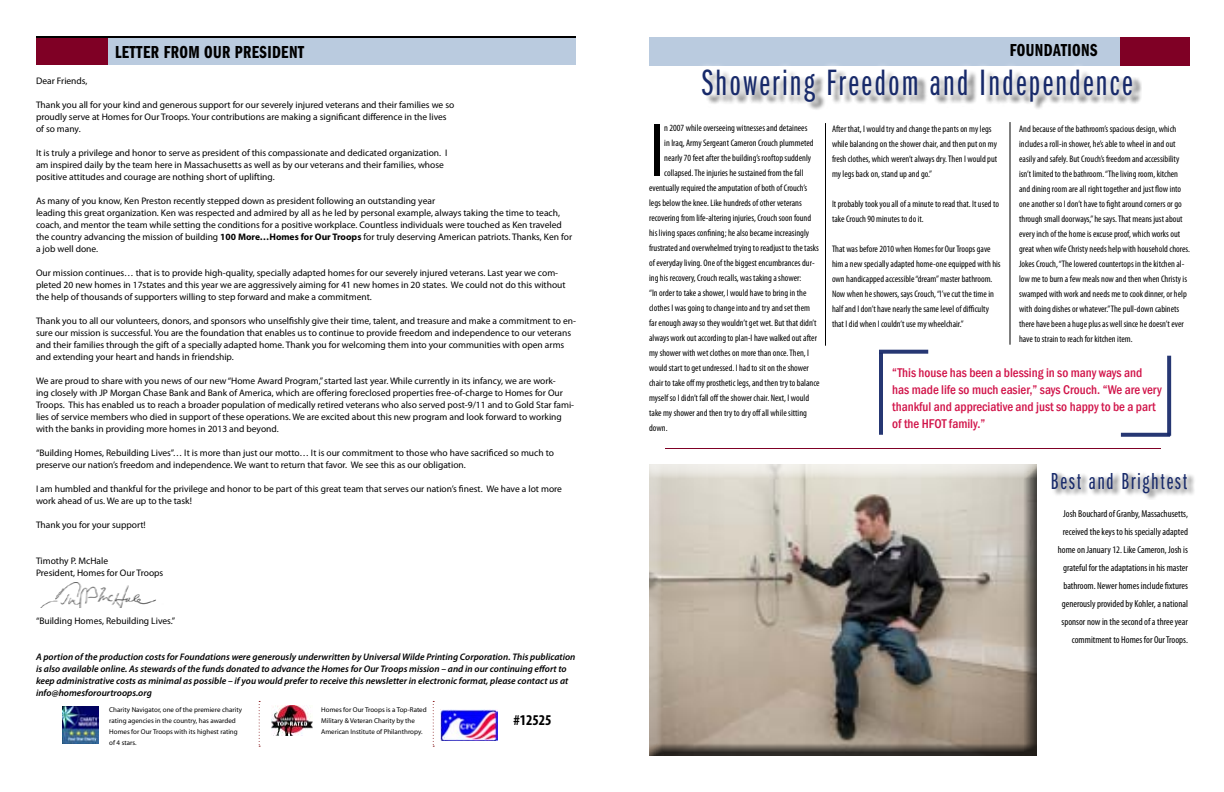
<style>
.page{position:relative;width:1224px;height:792px;background:#fff}
.page>*{position:absolute;margin:0;border:0;box-sizing:border-box;transform-origin:0 0}
.t1{font:condensed 76.3px "Myriad Pro";color:#000}
.t2{font:38px "ITC Franklin Gothic Std Bk X Cp";letter-spacing:.07em;color:#182a6a}
.t3{font:24px "ITC Franklin Gothic Std Bk X Cp";letter-spacing:.08em;color:#182a6a}
.t4{font:18px "ITC Franklin Gothic Std Dm Cp";letter-spacing:.02em;color:#000}
.t5{font:700 condensed 15px "Myriad Pro";color:#000}
.t6{font:500 condensed 13px/17px "Franklin Gothic";color:#d11349}
.t7{font:condensed 10px/18px "Myriad Pro";color:#000;text-align:right}
.t8{font:9.5px/12px "Myriad Pro";color:#000}
.t9{font:condensed 9.5px/15px "Myriad Pro";color:#000}
.t10{font:italic 600 9.5px/12px "Myriad Pro";color:#000}
.t11{font:600 9px "Myriad Pro";color:#000}
.t12{font:7px/11px "Myriad Pro";color:#000}
.s1{font-weight:700}
</style>
<div class="page">
<div style="left:106px;top:36px;width:470px;height:29px;background:#bacbdf"></div>
<div style="left:36px;top:36px;width:72px;height:29px;background:#7f0025"></div>
<hr style="left:36px;top:36px;width:540px;height:2px;background:#000">
<div style="left:1118px;top:37px;width:72px;height:29px;background:#7f0025"></div>
<div style="left:649px;top:37px;width:470px;height:29px;background:#bacbdf"></div>
<svg style="left:259px;top:701px;width:1px;height:46px"></svg>
<img style="left:272px;top:706px;width:41px;height:29px">
<img style="left:441px;top:710px;width:56px;height:31px">
<img style="left:63px;top:707px;width:35px;height:36px">
<svg style="left:433px;top:701px;width:1px;height:46px"></svg>
<img style="left:41px;top:583px;width:115px;height:24px">
<div style="left:642px;top:464px;width:404px;height:293px;background:#000;opacity:.75"></div>
<hr style="left:666px;top:448px;width:495px;height:1px;background:#7f0025">
<svg style="left:1167px;top:356px;width:4px;height:80px"></svg>
<hr style="left:879px;top:353px;width:4px;height:82px;background:#263773">
<svg style="left:1121px;top:433px;width:49px;height:4px"></svg>
<svg style="left:879px;top:350px;width:49px;height:4px"></svg>
<div style="left:695px;top:60px;width:446px;height:49px;background:#fff;opacity:.75"></div>
<hr style="left:1010px;top:122px;width:1px;height:223px;background:#000">
<div style="left:1052px;top:471px;width:144px;height:29px;background:#000;opacity:.6"></div>
<hr style="left:825px;top:123px;width:1px;height:223px;background:#000">
<p class="t4" style="left:115px;top:43px;width:191px">LETTER FROM OUR PRESIDENT</p>
<p class="t4" style="left:1010px;top:40px;width:89px">FOUNDATIONS</p>
<p class="t8" style="left:36px;top:75px;width:53px">Dear Friends,</p>
<p class="t8" style="left:36px;top:99px;width:420px">Thank you all for your kind and generous support for our severely injured veterans and their families we so proudly serve at Homes for Our Troops. Your contributions are making a significant difference in the lives of so many.</p>
<p class="t8" style="left:36px;top:147px;width:413px">It is truly a privilege and honor to serve as president of this compassionate and dedicated organization. I am inspired daily by the team here in Massachusetts as well as by our veterans and their families, whose positive attitudes and courage are nothing short of uplifting.</p>
<p class="t8" style="left:36px;top:195px;width:538px">As many of you know, Ken Preston recently stepped down as president following an outstanding year<br>leading this great organization. Ken was respected and admired by all as he led by personal example, always taking the time to teach, coach, and mentor the team while setting the conditions for a positive workplace. Countless individuals were touched as Ken traveled the country advancing the mission of building <span class="s1">100 More…Homes for Our Troops</span> for truly deserving American patriots. Thanks, Ken for a job well done.</p>
<p class="t8" style="left:36px;top:267px;width:531px">Our mission continues… that is to provide high-quality, specially adapted homes for our severely injured veterans. Last year we com&shy;pleted 20 new homes in 17states and this year we are aggressively aiming for 41 new homes in 20 states. We could not do this without the help of thousands of supporters willing to step forward and make a commitment.</p>
<p class="t8" style="left:36px;top:315px;width:542px">Thank you to all our volunteers, donors, and sponsors who unselfishly give their time, talent, and treasure and make a commitment to en&shy;sure our mission is successful. You are the foundation that enables us to continue to provide freedom and independence to our veterans and their families through the gift of a specially adapted home. Thank you for welcoming them into your communities with open arms and extending your heart and hands in friendship.</p>
<p class="t8" style="left:36px;top:375px;width:540px">We are proud to share with you news of our new “Home Award Program,” started last year. While currently in its infancy, we are work-<br>ing closely with JP Morgan Chase Bank and Bank of America, which are offering foreclosed properties free-of-charge to Homes for Our Troops. This has enabled us to reach a broader population of medically retired veterans who also served post-9/11 and to Gold Star fami&shy;lies of service members who died in support of these operations. We are excited about this new program and look forward to working with the banks in providing more homes in 2013 and beyond.</p>
<p class="t8" style="left:36px;top:447px;width:520px">“Building Homes, Rebuilding Lives”… It is more than just our motto… It is our commitment to those who have sacrificed so much to preserve our nation’s freedom and independence. We want to return that favor. We see this as our obligation.</p>
<p class="t8" style="left:36px;top:483px;width:527px">I am humbled and thankful for the privilege and honor to be part of this great team that serves our nation’s finest. We have a lot more work ahead of us. We are up to the task!</p>
<p class="t8" style="left:36px;top:519px;width:111px">Thank you for your support!</p>
<p class="t8" style="left:36px;top:555px;width:74px">Timothy P. McHale</p>
<p class="t8" style="left:36px;top:567px;width:129px">President, Homes for Our Troops</p>
<p class="t8" style="left:36px;top:615px;width:141px">“Building Homes, Rebuilding Lives.”</p>
<p class="t10" style="left:36px;top:650px;width:541px">A portion of the production costs for Foundations were generously underwritten by Universal Wilde Printing Corporation. This publication is also available online. As stewards of the funds donated to advance the Homes for Our Troops mission – and in our continuing effort to keep administrative costs as minimal as possible – if you would prefer to receive this newsletter in electronic format, please contact us at info@homesforourtroops.org</p>
<p class="t11" style="left:443px;top:270px;width:127px">President, Homes for Our Troops</p>
<p class="t12" style="left:109px;top:704px;width:134px">Charity Navigator, one of the premiere charity rating agencies in the country, has awarded Homes for Our Troops with its highest rating of 4 stars.</p>
<p class="t12" style="left:321px;top:704px;width:107px">Homes for Our Troops is a Top-Rated</p>
<p class="t12" style="left:321px;top:715px;width:95px">Military &amp; Veteran Charity by the</p>
<p class="t12" style="left:321px;top:726px;width:103px">American Institute of Philanthropy.</p>
<p class="t5" style="left:513px;top:711px;width:40px">#12525</p>
<p class="t2" style="left:702px;top:63px;width:432px">Showering Freedom and Independence</p>
<p class="t1" style="left:649px;top:104px;width:17px">I</p>
<p class="t9" style="left:664px;top:120px;width:145px">n 2007 while overseeing witnesses and detainees</p>
<p class="t9" style="left:664px;top:135px;width:151px">in Iraq, Army Sergeant Cameron Crouch plummeted</p>
<p class="t9" style="left:664px;top:150px;width:148px">nearly 70 feet after the building’s rooftop suddenly</p>
<p class="t9" style="left:664px;top:165px;width:141px">collapsed. The injuries he sustained from the fall</p>
<p class="t9" style="left:649px;top:180px;width:160px">eventually required the amputation of both of Crouch’s</p>
<p class="t9" style="left:649px;top:195px;width:154px">legs below the knee. Like hundreds of other veterans</p>
<p class="t9" style="left:649px;top:210px;width:164px">recovering from life-altering injuries, Crouch soon found</p>
<p class="t9" style="left:649px;top:225px;width:162px">his living spaces confining; he also became increasingly</p>
<p class="t9" style="left:649px;top:240px;width:171px">frustrated and overwhelmed trying to readjust to the tasks</p>
<p class="t9" style="left:649px;top:255px;width:167px">of everyday living. One of the biggest encumbrances dur-</p>
<p class="t9" style="left:649px;top:270px;width:154px">ing his recovery, Crouch recalls, was taking a shower:</p>
<p class="t9" style="left:649px;top:285px;width:172px">“In order to take a shower, I would have to bring in the clothes I was going to change into and try and set them far enough away so they wouldn’t get wet. But that didn’t always work out according to plan-I have walked out after my shower with wet clothes on more than once. Then, I would start to get undressed. I had to sit on the shower chair to take off my prosthetic legs, and then try to balance myself so I didn’t fall off the shower chair. Next, I would take my shower and then try to dry off all while sitting down.</p>
<p class="t9" style="left:832px;top:121px;width:167px">After that, I would try and change the pants on my legs while balancing on the shower chair, and then put on my fresh clothes, which weren’t always dry. Then I would put my legs back on, stand up and go.”</p>
<p class="t9" style="left:832px;top:196px;width:169px">It probably took you all of a minute to read that. It used to take Crouch 90 minutes to do it.</p>
<p class="t9" style="left:832px;top:241px;width:170px">That was before 2010 when Homes for Our Troops gave him a new specially adapted home-one equipped with his own handicapped accessible “dream” master bathroom.<br>Now when he showers, says Crouch, “I’ve cut the time in half and I don’t have nearly the same level of difficulty that I did when I couldn’t use my wheelchair.”</p>
<p class="t9" style="left:1019px;top:121px;width:172px">And because of the bathroom’s spacious design, which includes a roll-in shower, he’s able to wheel in and out easily and safely. But Crouch’s freedom and accessibility isn’t limited to the bathroom. “The living room, kitchen and dining room are all right together and just flow into one another so I don’t have to fight around corners or go through small doorways,” he says. That means just about every inch of the home is excuse proof, which works out great when wife Christy needs help with household chores.<br>Jokes Crouch, “The lowered countertops in the kitchen al&shy;low me to burn a few meals now and then when Christy is swamped with work and needs me to cook dinner, or help with doing dishes or whatever.” The pull-down cabinets there have been a huge plus as well since he doesn’t ever have to strain to reach for kitchen item.</p>
<p class="t6" style="left:892px;top:364px;width:271px">“This house has been a blessing in so many ways and has made life so much easier,” says Crouch. “We are very thankful and appreciative and just so happy to be a part of the HFOT family.”</p>
<p class="t3" style="left:1051px;top:469px;width:138px">Best and Brightest</p>
<p class="t7" style="left:1058px;top:505px;width:132px">Josh Bouchard of Granby, Massachusetts, received the keys to his specially adapted home on January 12. Like Cameron, Josh is grateful for the adaptations in his master bathroom. Newer homes include fixtures generously provided by Kohler, a national sponsor now in the second of a three year commitment to Homes for Our Troops.</p>
</div>
